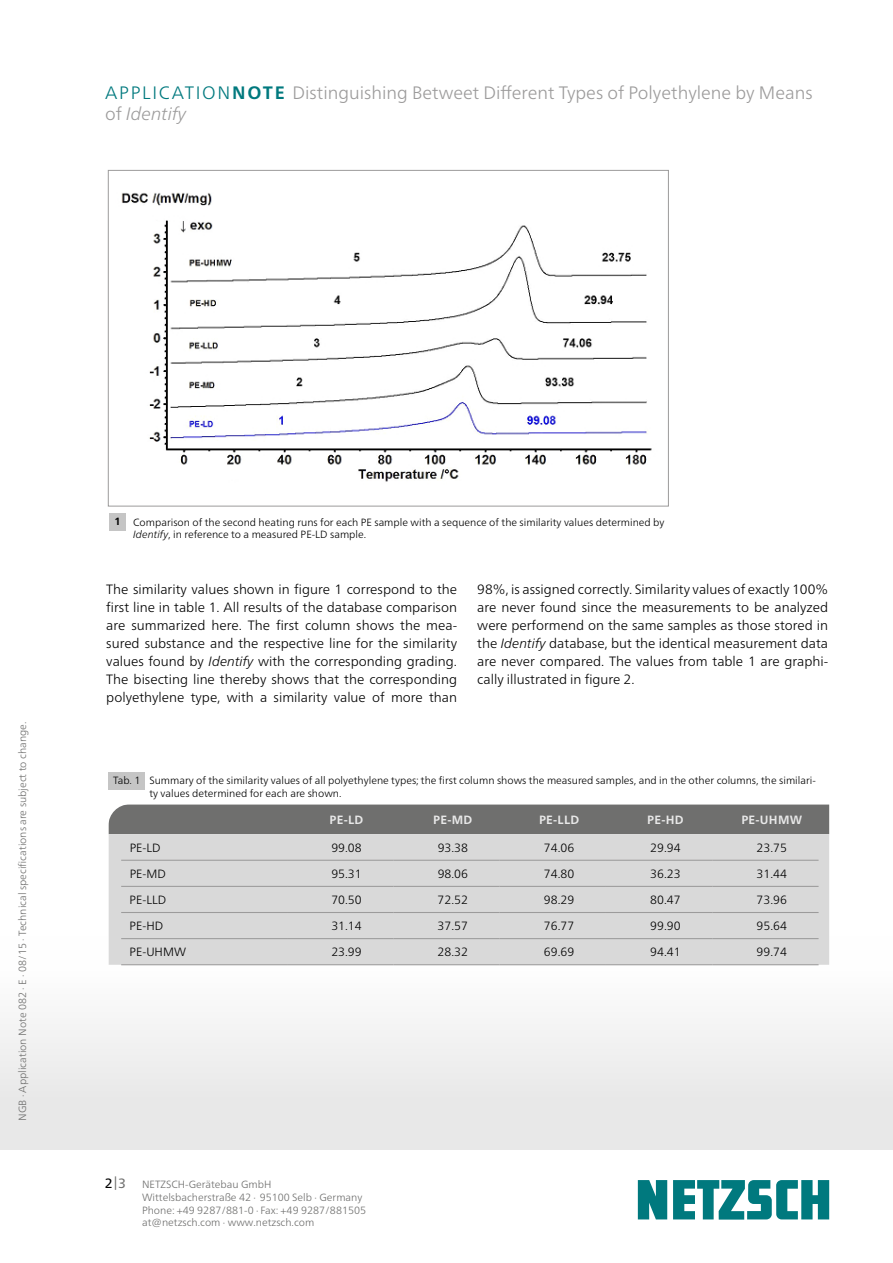
<style>
.page{position:relative;width:893px;height:1263px;background:#fff}
.page>*{position:absolute;margin:0;border:0;box-sizing:border-box;transform-origin:0 0}
.Fließtext_engl{font:300 18px/21px "Frutiger Neue LTW1 G";color:#9c9b9b}
.D_Fließtext{font:300 13.5px/18px "Frutiger Neue LTW1 G";color:#000;text-align:justify}
.t1{font:13.5px "Frutiger Neue LTW1 G";color:#6f6f6e}
.t2{font:300 12px "Frutiger Neue LTW1 G";color:#000}
.t3{font:700 12px "Frutiger Neue LTW1 G";letter-spacing:.025em;color:#e8e8e8}
.D_Fließtext-2{font:300 10.5px/12px "Frutiger Neue LTW1 G";color:#000}
.E_Bildunterschrift{font:300 10.5px "Frutiger Neue LTW1 G";color:#6f6f6e}
.E_Fließtext{font:300 10.5px "Frutiger Neue LTW1 G";color:#000}
.E_Fließtext-2{font:700 10.5px "Frutiger Neue LTW1 G";color:#000}
.s1{color:#00797e}
.s2{font-weight:700;color:#00797e}
.s3{font-style:italic}
.s4{color:#000}
</style>
<div class="page">
<img style="left:121px;top:192px;width:531px;height:290px">
<svg style="left:638px;top:1180px;width:191px;height:39px"></svg>
<div style="left:109px;top:513px;width:17px;height:17px;background:#c5c5c5"></div>
<div style="left:109px;top:773px;width:36px;height:17px;background:#c5c5c5"></div>
<div style="left:108px;top:804px;width:721px;height:30px;background:#6f6f6e"></div>
<div style="left:108px;top:834px;width:721px;height:131px;background:#d9d9d9"></div>
<hr style="left:121px;top:860px;width:166px;height:1px;background:#9c9b9b">
<hr style="left:287px;top:860px;width:106px;height:1px;background:#9c9b9b">
<hr style="left:393px;top:860px;width:107px;height:1px;background:#9c9b9b">
<hr style="left:500px;top:860px;width:106px;height:1px;background:#9c9b9b">
<hr style="left:606px;top:860px;width:106px;height:1px;background:#9c9b9b">
<hr style="left:712px;top:860px;width:107px;height:1px;background:#9c9b9b">
<hr style="left:121px;top:886px;width:166px;height:1px;background:#9c9b9b">
<hr style="left:287px;top:886px;width:106px;height:1px;background:#9c9b9b">
<hr style="left:393px;top:886px;width:107px;height:1px;background:#9c9b9b">
<hr style="left:500px;top:886px;width:106px;height:1px;background:#9c9b9b">
<hr style="left:606px;top:886px;width:106px;height:1px;background:#9c9b9b">
<hr style="left:712px;top:886px;width:107px;height:1px;background:#9c9b9b">
<hr style="left:121px;top:912px;width:166px;height:1px;background:#9c9b9b">
<hr style="left:287px;top:912px;width:106px;height:1px;background:#9c9b9b">
<hr style="left:393px;top:912px;width:107px;height:1px;background:#9c9b9b">
<hr style="left:500px;top:912px;width:106px;height:1px;background:#9c9b9b">
<hr style="left:606px;top:912px;width:106px;height:1px;background:#9c9b9b">
<hr style="left:712px;top:912px;width:107px;height:1px;background:#9c9b9b">
<hr style="left:121px;top:938px;width:166px;height:1px;background:#9c9b9b">
<hr style="left:287px;top:938px;width:106px;height:1px;background:#9c9b9b">
<hr style="left:393px;top:938px;width:107px;height:1px;background:#9c9b9b">
<hr style="left:500px;top:938px;width:106px;height:1px;background:#9c9b9b">
<hr style="left:606px;top:938px;width:106px;height:1px;background:#9c9b9b">
<hr style="left:712px;top:938px;width:107px;height:1px;background:#9c9b9b">
<hr style="left:121px;top:964px;width:166px;height:1px;background:#9c9b9b">
<hr style="left:287px;top:964px;width:106px;height:1px;background:#9c9b9b">
<hr style="left:393px;top:964px;width:107px;height:1px;background:#9c9b9b">
<hr style="left:500px;top:964px;width:106px;height:1px;background:#9c9b9b">
<hr style="left:606px;top:964px;width:106px;height:1px;background:#9c9b9b">
<hr style="left:712px;top:964px;width:107px;height:1px;background:#9c9b9b">
<p class="Fließtext_engl" style="left:105px;top:82px;width:709px"><span class="s1">APPLICATION</span><span class="s2">NOTE</span> Distinguishing Betweet Different Types of Polyethylene by Means of <span class="s3">Identify</span></p>
<p class="E_Bildunterschrift" style="left:16px;top:1121px;width:401px;rotate:-90deg">NGB · Application Note 082 · E · 08/15 · Technical specifications are subject to change.</p>
<p class="E_Fließtext-2" style="left:115px;top:515px;width:8px">1</p>
<p class="D_Fließtext-2" style="left:133px;top:516px;width:533px">Comparison of the second heating runs for each PE sample with a sequence of the similarity values determined by<br><span class="s3">Identify</span>, in reference to a measured PE-LD sample.</p>
<p class="D_Fließtext" style="left:106px;top:580px;width:352px">The similarity values shown in figure 1 correspond to the first line in table 1. All results of the database comparison are summarized here. The first column shows the mea&shy;sured substance and the respective line for the similarity values found by <span class="s3">Identify</span> with the corresponding grading.<br>The bisecting line thereby shows that the corresponding polyethylene type, with a similarity value of more than</p>
<p class="D_Fließtext" style="left:477px;top:580px;width:352px">98%, is assigned correctly. Similarity values of exactly 100% are never found since the measurements to be analyzed were performend on the same samples as those stored in the <span class="s3">Identify</span> database, but the identical measurement data are never compared. The values from table 1 are graphi&shy;cally illustrated in figure 2.</p>
<p class="E_Fließtext" style="left:113px;top:774px;width:29px">Tab. 1</p>
<p class="D_Fließtext-2" style="left:149px;top:773px;width:668px;line-height:13.5px">Summary of the similarity values of all polyethylene types; the first column shows the measured samples, and in the other columns, the similari&shy;ty values determined for each are shown.</p>
<p class="t3" style="left:330px;top:812px;width:35px">PE-LD</p>
<p class="t3" style="left:433px;top:812px;width:41px">PE-MD</p>
<p class="t3" style="left:539px;top:812px;width:42px">PE-LLD</p>
<p class="t3" style="left:647px;top:812px;width:38px">PE-HD</p>
<p class="t3" style="left:741px;top:812px;width:62px">PE-UHMW</p>
<p class="t2" style="left:130px;top:840px;width:32px">PE-LD</p>
<p class="t2" style="left:331px;top:840px;width:32px">99.08</p>
<p class="t2" style="left:438px;top:840px;width:32px">93.38</p>
<p class="t2" style="left:544px;top:840px;width:32px">74.06</p>
<p class="t2" style="left:650px;top:840px;width:32px">29.94</p>
<p class="t2" style="left:757px;top:840px;width:32px">23.75</p>
<p class="t2" style="left:130px;top:866px;width:38px">PE-MD</p>
<p class="t2" style="left:331px;top:866px;width:32px">95.31</p>
<p class="t2" style="left:438px;top:866px;width:32px">98.06</p>
<p class="t2" style="left:544px;top:866px;width:32px">74.80</p>
<p class="t2" style="left:650px;top:866px;width:32px">36.23</p>
<p class="t2" style="left:757px;top:866px;width:32px">31.44</p>
<p class="t2" style="left:130px;top:892px;width:38px">PE-LLD</p>
<p class="t2" style="left:331px;top:892px;width:32px">70.50</p>
<p class="t2" style="left:438px;top:892px;width:32px">72.52</p>
<p class="t2" style="left:544px;top:892px;width:32px">98.29</p>
<p class="t2" style="left:650px;top:892px;width:32px">80.47</p>
<p class="t2" style="left:757px;top:892px;width:32px">73.96</p>
<p class="t2" style="left:130px;top:919px;width:35px">PE-HD</p>
<p class="t2" style="left:331px;top:919px;width:32px">31.14</p>
<p class="t2" style="left:438px;top:919px;width:32px">37.57</p>
<p class="t2" style="left:544px;top:919px;width:32px">76.77</p>
<p class="t2" style="left:650px;top:919px;width:32px">99.90</p>
<p class="t2" style="left:756px;top:919px;width:32px">95.64</p>
<p class="t2" style="left:130px;top:945px;width:58px">PE-UHMW</p>
<p class="t2" style="left:331px;top:945px;width:32px">23.99</p>
<p class="t2" style="left:438px;top:945px;width:32px">28.32</p>
<p class="t2" style="left:544px;top:945px;width:32px">69.69</p>
<p class="t2" style="left:650px;top:945px;width:32px">94.41</p>
<p class="t2" style="left:756px;top:945px;width:32px">99.74</p>
<p class="t1" style="left:105px;top:1175px;width:23px"><span class="s4">2</span>|3</p>
<p class="E_Bildunterschrift" style="left:142px;top:1178px;width:131px">NETZSCH-Gerätebau GmbH</p>
<p class="E_Bildunterschrift" style="left:142px;top:1191px;width:222px">Wittelsbacherstraße 42 ∙ 95100 Selb ∙ Germany</p>
<p class="E_Bildunterschrift" style="left:142px;top:1203px;width:226px">Phone: +49 9287/881-0 ∙ Fax: +49 9287/881505</p>
<p class="E_Bildunterschrift" style="left:142px;top:1216px;width:174px">at@netzsch.com ∙ www.netzsch.com</p>
</div>
